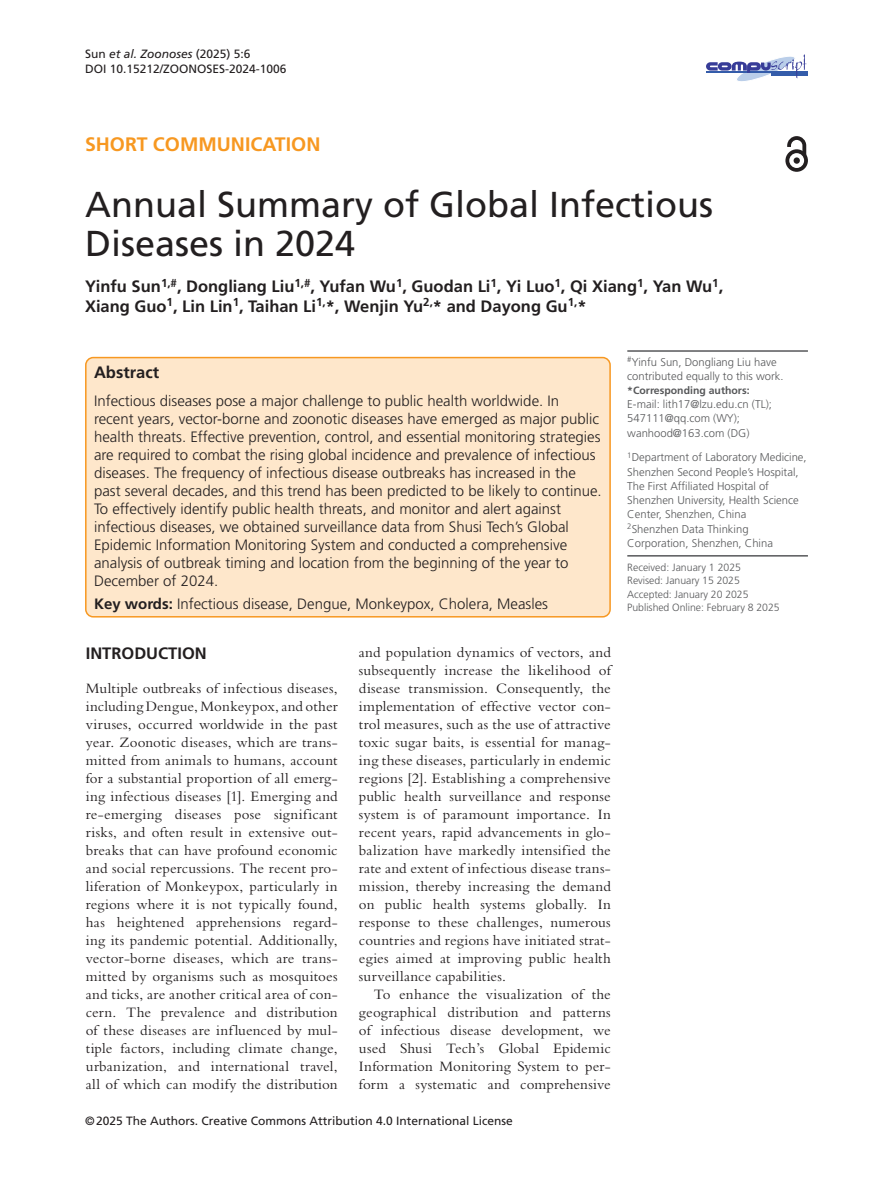
<style>
.page{position:relative;width:893px;height:1191px;background:#fff}
.page>*{position:absolute;margin:0;border:0;box-sizing:border-box;transform-origin:0 0}
.Article_Title{font:36px/39px "Frutiger LT Std";color:#231f20}
.Article_Type{font:700 19.5px "Frutiger LT Std";color:#f79821}
.Author_Name{font:700 16.5px/19.5px "Frutiger LT Std";color:#231f20}
.heading1{font:700 16.5px "Frutiger LT Std";color:#231f20}
.Abstracthead{font:700 16.5px "Frutiger LT Std";color:#231f20}
.Body{font:15px/18px "Bembo Std";letter-spacing:.015em;color:#231f20;text-align:justify}
.Abstracttext{font:300 15px/18px "Frutiger LT Std";color:#231f20}
.BodyInd{font:15px/18px "Bembo Std";letter-spacing:.01em;color:#231f20;text-align:justify}
.DOI{font:12px/15px "Frutiger LT Std";color:#231f20}
.Aff{font:300 11.25px/14.2px "Frutiger LT Std";color:#57585a}
.CorresAuthor{font:300 11.25px/14.2px "Frutiger LT Std";color:#57585a}
.HistoryFirst{font:300 11.25px/14.2px "Frutiger LT Std";color:#57585a}
.History{font:300 10.5px "Frutiger LT Std";letter-spacing:-.005em;color:#57585a}
.CorresAuthorBold_NoRule{font:700 10.5px "Frutiger LT Std";color:#57585a}
.HistoryFirst-2{font:300 10.5px "Frutiger LT Std";color:#57585a}
.s1{font-style:italic}
.s2{font-weight:700}
</style>
<div class="page">
<hr style="left:771px;top:71px;width:37px;height:4px;background:#345caa">
<svg style="left:706px;top:54px;width:101px;height:28px"></svg>
<svg style="left:785px;top:136px;width:23px;height:36px"></svg>
<hr style="left:627px;top:350px;width:181px;height:2px;background:#57585a">
<hr style="left:627px;top:555px;width:181px;height:1px;background:#57585a">
<div style="left:86px;top:357px;width:524px;height:260px;background:#fee7cb;border-radius:8px"></div>
<div style="left:85px;top:357px;width:526px;height:260px;border:2px solid #f79821;border-radius:8px"></div>
<p class="DOI" style="left:85px;top:46px;width:203px">Sun <span class="s1">et al. Zoonoses</span> (2025) 5:6<br>DOI 10.15212/ZOONOSES-2024-1006</p>
<p class="Article_Type" style="left:85px;top:132px;width:237px">SHORT COMMUNICATION</p>
<h1 class="Article_Title" style="left:85px;top:185px;width:630px">Annual Summary of Global Infectious<br>Diseases in 2024</h1>
<p class="Author_Name" style="left:85px;top:277px;width:640px">Yinfu Sun<sup>1,#</sup>, Dongliang Liu<sup>1,#</sup>, Yufan Wu<sup>1</sup>, Guodan Li<sup>1</sup>, Yi Luo<sup>1</sup>, Qi Xiang<sup>1</sup>, Yan Wu<sup>1</sup>,<br>Xiang Guo<sup>1</sup>, Lin Lin<sup>1</sup>, Taihan Li<sup>1,</sup>*, Wenjin Yu<sup>2,</sup>* and Dayong Gu<sup>1,</sup>*</p>
<p class="Abstracthead" style="left:94px;top:363px;width:67px">Abstract</p>
<p class="Abstracttext" style="left:94px;top:392px;width:509px">Infectious diseases pose a major challenge to public health worldwide. In recent years, vector-borne and zoonotic diseases have emerged as major public health threats. Effective prevention, control, and essential monitoring strategies are required to combat the rising global incidence and prevalence of infectious diseases. The frequency of infectious disease outbreaks has increased in the past several decades, and this trend has been predicted to be likely to continue.<br>To effectively identify public health threats, and monitor and alert against infectious diseases, we obtained surveillance data from Shusi Tech’s Global Epidemic Information Monitoring System and conducted a comprehensive analysis of outbreak timing and location from the beginning of the year to December of 2024.</p>
<p class="Abstracttext" style="left:94px;top:594px;width:456px"><span class="s2">Key words:</span> Infectious disease, Dengue, Monkeypox, Cholera, Measles</p>
<h1 class="heading1" style="left:86px;top:643px;width:123px">INTRODUCTION</h1>
<p class="Body" style="left:86px;top:679px;width:253px">Multiple outbreaks of infectious diseases, including Dengue, Monkeypox, and other viruses, occurred worldwide in the past year. Zoonotic diseases, which are trans&shy;mitted from animals to humans, account for a substantial proportion of all emerg&shy;ing infectious diseases [1]. Emerging and re-emerging diseases pose significant risks, and often result in extensive out&shy;breaks that can have profound economic and social repercussions. The recent pro&shy;liferation of Monkeypox, particularly in regions where it is not typically found, has heightened apprehensions regard&shy;ing its pandemic potential. Additionally, vector-borne diseases, which are trans&shy;mitted by organisms such as mosquitoes and ticks, are another critical area of con&shy;cern. The prevalence and distribution of these diseases are influenced by mul&shy;tiple factors, including climate change, urbanization, and international travel, all of which can modify the distribution</p>
<p class="Body" style="left:359px;top:643px;width:253px">and population dynamics of vectors, and subsequently increase the likelihood of disease transmission. Consequently, the implementation of effective vector con&shy;trol measures, such as the use of attractive toxic sugar baits, is essential for manag&shy;ing these diseases, particularly in endemic regions [2]. Establishing a comprehensive public health surveillance and response system is of paramount importance. In recent years, rapid advancements in glo&shy;balization have markedly intensified the rate and extent of infectious disease trans&shy;mission, thereby increasing the demand on public health systems globally. In response to these challenges, numerous countries and regions have initiated strat&shy;egies aimed at improving public health surveillance capabilities.</p>
<p class="BodyInd" style="left:359px;top:985px;width:253px;text-indent:15px">To enhance the visualization of the geographical distribution and patterns of infectious disease development, we used Shusi Tech’s Global Epidemic Information Monitoring System to per&shy;form a systematic and comprehensive</p>
<p class="DOI" style="left:85px;top:1113px;width:429px">©2025 The Authors. Creative Commons Attribution 4.0 International License</p>
<p class="HistoryFirst" style="left:627px;top:355px;width:158px"><sup>#</sup>Yinfu Sun, Dongliang Liu have contributed equally to this work.</p>
<p class="CorresAuthorBold_NoRule" style="left:627px;top:384px;width:124px">*Corresponding authors:</p>
<p class="CorresAuthor" style="left:627px;top:397px;width:146px">E-mail: lith17@lzu.edu.cn (TL);<br>547111@qq.com (WY); wanhood@163.com (DG)</p>
<p class="Aff" style="left:627px;top:450px;width:181px"><sup>1</sup>Department of Laboratory Medicine, Shenzhen Second People’s Hospital, The First Affiliated Hospital of Shenzhen University, Health Science Center, Shenzhen, China</p>
<p class="Aff" style="left:627px;top:522px;width:147px"><sup>2</sup>Shenzhen Data Thinking<br>Corporation, Shenzhen, China</p>
<p class="HistoryFirst-2" style="left:627px;top:561px;width:115px">Received: January 1 2025</p>
<p class="History" style="left:627px;top:575px;width:114px">Revised: January 15 2025</p>
<p class="History" style="left:627px;top:588px;width:123px">Accepted: January 20 2025</p>
<p class="History" style="left:627px;top:602px;width:154px">Published Online: February 8 2025</p>
</div>
